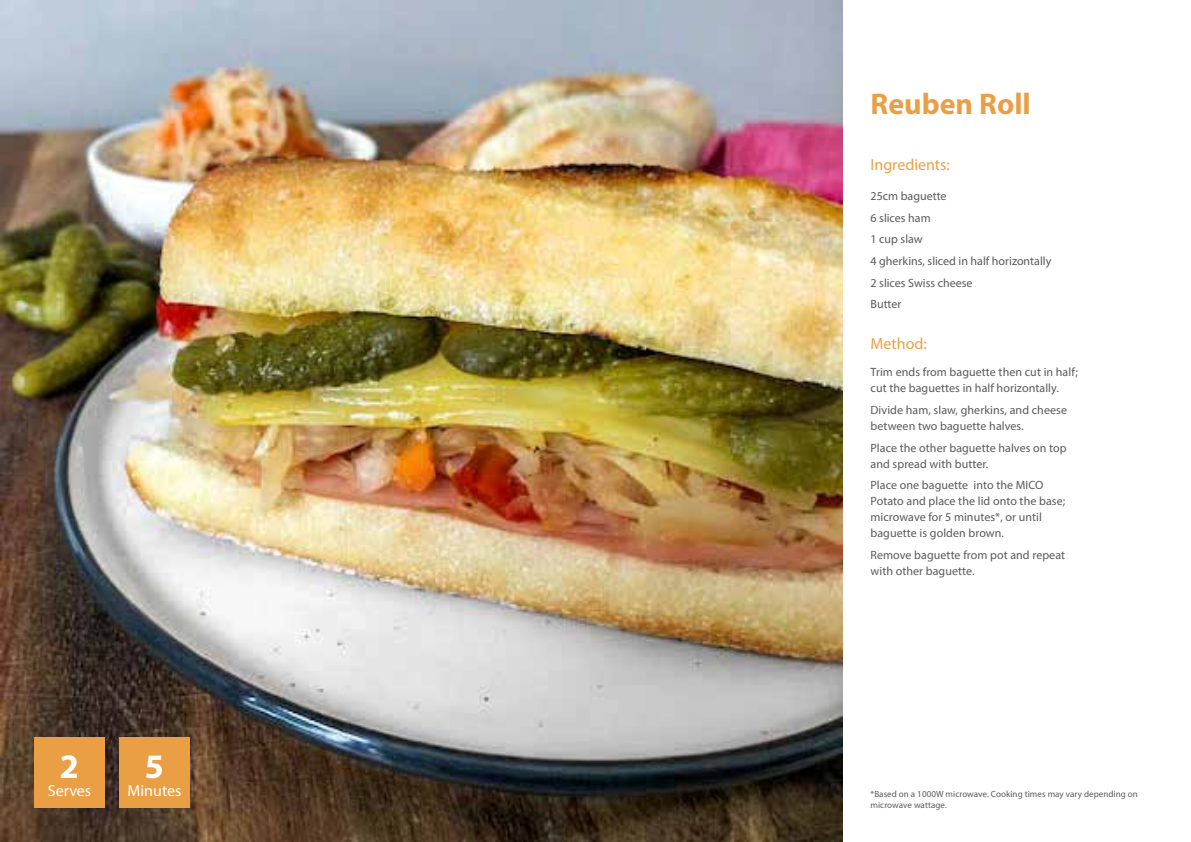
<style>
.page{position:relative;width:1191px;height:842px;background:#fff}
.page>*{position:absolute;margin:0;border:0;box-sizing:border-box;transform-origin:0 0}
.t1{font:700 34.4px "Myriad Pro";color:#fff}
.t2{font:700 30px "Myriad Pro";color:#eb9f44}
.t3{font:16px "Myriad Pro";color:#eb9f44}
.t4{font:16px "Myriad Pro";color:#fff}
.t5{font:12px/16px "Myriad Pro";letter-spacing:.005em;color:#5a5a5a}
.t6{font:9px/10.8px "Myriad Pro";letter-spacing:.005em;color:#5a5a5a}
</style>
<div class="page">
<img style="left:0;top:0;width:842px;height:842px">
<div style="left:34px;top:737px;width:71px;height:71px;background:#eb9f44"></div>
<div style="left:119px;top:737px;width:71px;height:71px;background:#eb9f44"></div>
<h1 class="t1" style="left:60px;top:744px;width:21px">2</h1>
<h3 class="t4" style="left:48px;top:781px;width:45px">Serves</h3>
<h1 class="t1" style="left:145px;top:744px;width:21px">5</h1>
<h3 class="t4" style="left:127px;top:781px;width:56px">Minutes</h3>
<h2 class="t2" style="left:870px;top:85px;width:162px">Reuben Roll</h2>
<h3 class="t3" style="left:870px;top:155px;width:81px">Ingredients:</h3>
<p class="t5" style="left:870px;top:185px;width:182px;line-height:21.7px">25cm baguette<br>6 slices ham<br>1 cup slaw<br>4 gherkins, sliced in half horizontally<br>2 slices Swiss cheese<br>Butter</p>
<h3 class="t3" style="left:870px;top:334px;width:58px">Method:</h3>
<p class="t5" style="left:870px;top:364px;width:209px">Trim ends from baguette then cut in half; cut the baguettes in half horizontally.</p>
<p class="t5" style="left:870px;top:402px;width:198px">Divide ham, slaw, gherkins, and cheese between two baguette halves.</p>
<p class="t5" style="left:870px;top:440px;width:198px">Place the other baguette halves on top and spread with butter.</p>
<p class="t5" style="left:870px;top:477px;width:196px">Place one baguette into the MICO<br>Potato and place the lid onto the base; microwave for 5 minutes*, or until baguette is golden brown.</p>
<p class="t5" style="left:870px;top:547px;width:196px">Remove baguette from pot and repeat with other baguette.</p>
<p class="t6" style="left:870px;top:789px;width:269px">*Based on a 1000W microwave. Cooking times may vary depending on microwave wattage.</p>
</div>
